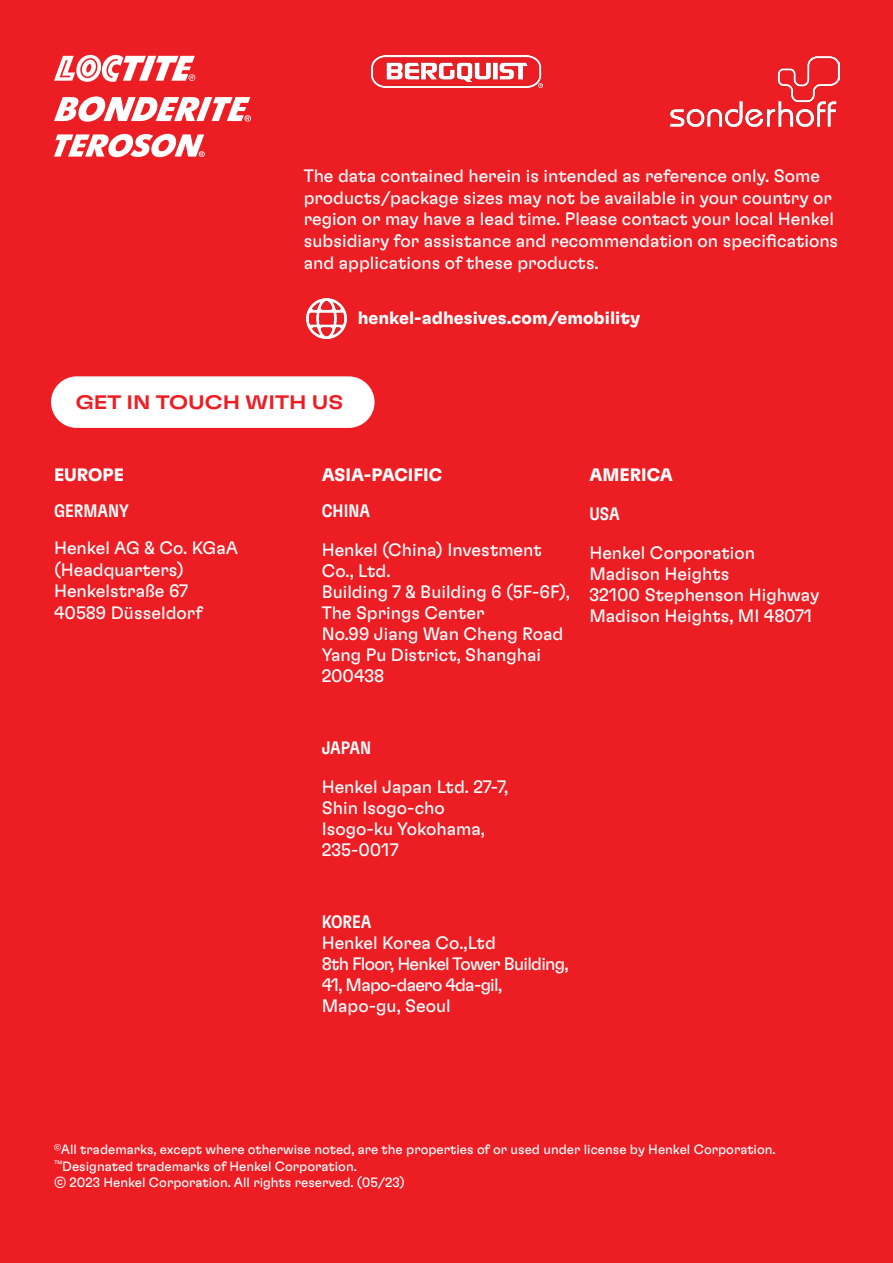
<style>
.page{position:relative;width:893px;height:1263px;background:#ed1d24}
.page>*{position:absolute;margin:0;border:0;box-sizing:border-box;transform-origin:0 0}
.t1{font:500 expanded 19.5px "Henkel GT Flexa";color:#ed1d24}
.t2{font:18px/21px "Henkel GT Flexa";color:#fff}
.t3{font:18px/21px "Henkel GT Flexa";letter-spacing:-.04em;color:#fff}
.t4{font:700 18px "Henkel GT Flexa";color:#fff}
.t5{font:500 condensed 18px "Henkel GT Flexa";color:#fff}
.t6{font:13.5px/16.2px "Henkel GT Flexa";color:#fff}
</style>
<div class="page">
<svg style="left:54px;top:55px;width:141px;height:27px"></svg>
<div style="left:51px;top:376px;width:324px;height:52px;background:#fff;border-radius:26px"></div>
<img style="left:306px;top:298px;width:42px;height:42px">
<img style="left:670px;top:56px;width:169px;height:71px">
<img style="left:372px;top:56px;width:170px;height:31px">
<svg style="left:54px;top:134px;width:151px;height:23px"></svg>
<svg style="left:54px;top:96px;width:197px;height:26px"></svg>
<p class="t2" style="left:304px;top:164px;width:536px;line-height:21.6px">The data contained herein is intended as reference only. Some products/package sizes may not be available in your country or region or may have a lead time. Please contact your local Henkel subsidiary for assistance and recommendation on specifications and applications of these products.</p>
<p class="t4" style="left:358px;top:307px;width:284px">henkel-adhesives.com/emobility</p>
<p class="t1" style="left:76px;top:390px;width:269px">GET IN TOUCH WITH US</p>
<p class="t4" style="left:54px;top:463px;width:71px">EUROPE</p>
<p class="t5" style="left:54px;top:500px;width:77px">GERMANY</p>
<p class="t2" style="left:54px;top:536px;width:186px;line-height:21.6px">Henkel AG &amp; Co. KGaA (Headquarters)<br>Henkelstraße 67<br>40589 Düsseldorf</p>
<p class="t4" style="left:322px;top:463px;width:122px">ASIA-PACIFIC</p>
<p class="t5" style="left:322px;top:500px;width:50px">CHINA</p>
<p class="t2" style="left:322px;top:538px;width:250px">Henkel (China) Investment<br>Co., Ltd.<br>Building 7 &amp; Building 6 (5F-6F),<br>The Springs Center<br>No.99 Jiang Wan Cheng Road<br>Yang Pu District, Shanghai<br>200438</p>
<p class="t4" style="left:589px;top:463px;width:85px">AMERICA</p>
<p class="t5" style="left:589px;top:503px;width:32px">USA</p>
<p class="t2" style="left:589px;top:541px;width:232px">Henkel Corporation<br>Madison Heights<br>32100 Stephenson Highway<br>Madison Heights, MI 48071</p>
<p class="t5" style="left:322px;top:737px;width:51px">JAPAN</p>
<p class="t2" style="left:322px;top:775px;width:188px">Henkel Japan Ltd. 27-7,<br>Shin Isogo-cho<br>Isogo-ku Yokohama,<br>235-0017</p>
<p class="t5" style="left:322px;top:911px;width:51px">KOREA</p>
<p class="t3" style="left:322px;top:931px;width:248px">Henkel Korea Co.,Ltd<br>8th Floor, Henkel Tower Building,<br>41, Mapo-daero 4da-gil,<br>Mapo-gu, Seoul</p>
<p class="t6" style="left:54px;top:1141px;width:723px"><sup>©</sup>All trademarks, except where otherwise noted, are the properties of or used under license by Henkel Corporation. <sup>™</sup>Designated trademarks of Henkel Corporation.<br>© 2023 Henkel Corporation. All rights reserved. (05/23)</p>
</div>
